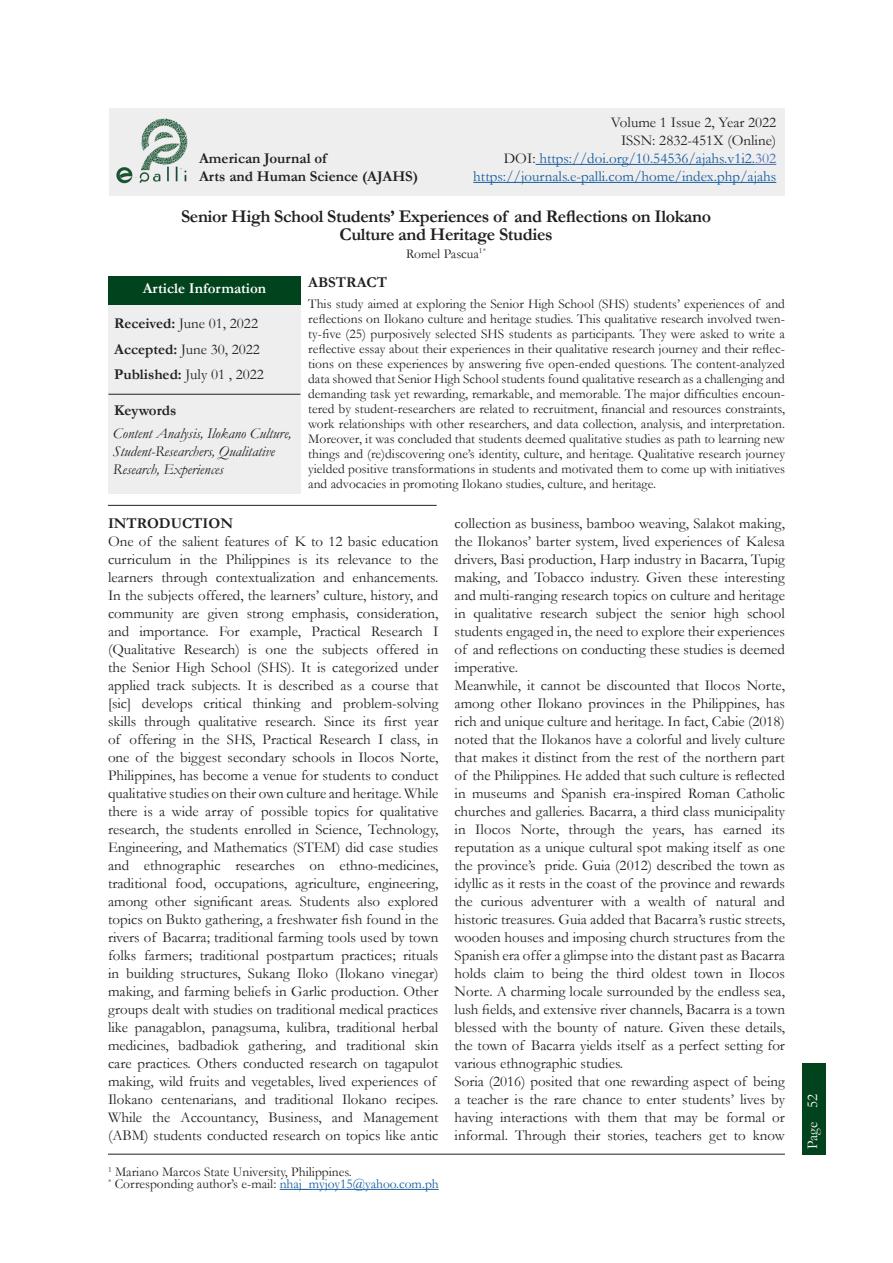
<style>
.page{position:relative;width:893px;height:1263px;background:#fff}
.page>*{position:absolute;margin:0;border:0;box-sizing:border-box;transform-origin:0 0}
.Article_Title{font:700 18px "Garamond";letter-spacing:-.02em;color:#231f20}
.Article_Body{font:15px/18px "Garamond";color:#231f20;text-align:justify}
.Title_Page_Doi{font:15px "Garamond";color:#175d9e}
.Keywords{font:italic 15px/18px "Garamond";color:#231f20}
.Article_Information{font:15px "Garamond";color:#231f20}
.Journal_Title{font:700 15px "Garamond";color:#231f20}
.Title_Page_Doi-2{font:15px "Garamond";color:#231f20}
.Article_Information-2{font:700 15px "Garamond";color:#fff}
.Inside_Title{font:700 15px "Garamond";color:#231f20}
.t1{font:15px "Garamond";color:#fff}
.Abstract_Body{font:13.5px/15px "Garamond";color:#231f20;text-align:justify}
.Authors_Footer{font:13.5px "Garamond";color:#231f20}
.Authors_Name{font:13.5px "Garamond";color:#231f20}
.s1{color:#231f20}
.s2{color:#4e6bb3}
.s3{font-weight:700}
.s4{color:#175d9e}
</style>
<div class="page">
<div style="left:802px;top:1063px;width:24px;height:91px;background:#00431c"></div>
<div style="left:109px;top:108px;width:675px;height:88px;background:#eeeeef"></div>
<hr style="left:536px;top:164px;width:219px;height:1px;background:#175d9e">
<svg style="left:755px;top:164px;width:21px;height:1px"></svg>
<hr style="left:473px;top:182px;width:303px;height:1px;background:#175d9e">
<img style="left:116px;top:118px;width:72px;height:66px">
<div style="left:108px;top:276px;width:193px;height:218px;background:#eeeeef"></div>
<div style="left:108px;top:276px;width:193px;height:29px;background:#00431c"></div>
<hr style="left:108px;top:394px;width:192px;height:1px;background:#231f20">
<hr style="left:108px;top:505px;width:329px;height:1px;background:#231f20">
<hr style="left:280px;top:1189px;width:159px;height:1px;background:#175d9e">
<hr style="left:108px;top:1154px;width:677px;height:1px;background:#231f20">
<p class="Title_Page_Doi-2" style="left:611px;top:112px;width:167px">Volume 1 Issue 2, Year 2022</p>
<p class="Title_Page_Doi-2" style="left:621px;top:130px;width:157px">ISSN: 2832-451X (Online)</p>
<p class="Title_Page_Doi" style="left:504px;top:148px;width:274px"><span class="s1">DOI:</span> https://doi.org/10.54536/ajahs.v1i2.<span class="s2">302</span></p>
<p class="Title_Page_Doi" style="left:473px;top:166px;width:304px">https://journals.e-palli.com/home/index.php/ajahs</p>
<p class="Journal_Title" style="left:199px;top:148px;width:129px">American Journal of</p>
<p class="Journal_Title" style="left:199px;top:166px;width:221px">Arts and Human Science (AJAHS)</p>
<p class="Article_Title" style="left:181px;top:204px;width:531px">Senior High School Students’ Experiences of and Reflections on Ilokano</p>
<p class="Article_Title" style="left:340px;top:222px;width:215px">Culture and Heritage Studies</p>
<p class="Authors_Name" style="left:406px;top:244px;width:81px">Romel Pascua<sup>1*</sup></p>
<p class="Article_Information-2" style="left:143px;top:278px;width:125px">Article Information</p>
<p class="Article_Information" style="left:114px;top:314px;width:145px"><span class="s3">Received:</span> June 01, 2022</p>
<p class="Article_Information" style="left:114px;top:339px;width:147px"><span class="s3">Accepted:</span> June 30, 2022</p>
<p class="Article_Information" style="left:114px;top:365px;width:151px"><span class="s3">Published:</span> July 01 , 2022</p>
<p class="Journal_Title" style="left:114px;top:400px;width:64px">Keywords</p>
<p class="Keywords" style="left:113px;top:424px;width:180px">Content Analysis, Ilokano Culture,<br>Student-Researchers, Qualitative<br>Research, Experiences</p>
<p class="Journal_Title" style="left:308px;top:272px;width:80px">ABSTRACT</p>
<p class="Abstract_Body" style="left:308px;top:296px;width:478px">This study aimed at exploring the Senior High School (SHS) students’ experiences of and reflections on Ilokano culture and heritage studies. This qualitative research involved twen&shy;ty-five (25) purposively selected SHS students as participants. They were asked to write a reflective essay about their experiences in their qualitative research journey and their reflec&shy;tions on these experiences by answering five open-ended questions. The content-analyzed data showed that Senior High School students found qualitative research as a challenging and demanding task yet rewarding, remarkable, and memorable. The major difficulties encoun&shy;tered by student-researchers are related to recruitment, financial and resources constraints, work relationships with other researchers, and data collection, analysis, and interpretation.<br>Moreover, it was concluded that students deemed qualitative studies as path to learning new things and (re)discovering one’s identity, culture, and heritage. Qualitative research journey yielded positive transformations in students and motivated them to come up with initiatives and advocacies in promoting Ilokano studies, culture, and heritage.</p>
<p class="Inside_Title" style="left:108px;top:513px;width:127px">INTRODUCTION</p>
<p class="Article_Body" style="left:108px;top:531px;width:332px;text-align:left">One of the salient features of K to 12 basic education curriculum in the Philippines is its relevance to the learners through contextualization and enhancements.<br>In the subjects offered, the learners’ culture, history, and community are given strong emphasis, consideration, and importance. For example, Practical Research I (Qualitative Research) is one the subjects offered in the Senior High School (SHS). It is categorized under applied track subjects. It is described as a course that [sic] develops critical thinking and problem-solving skills through qualitative research. Since its first year of offering in the SHS, Practical Research I class, in one of the biggest secondary schools in Ilocos Norte, Philippines, has become a venue for students to conduct qualitative studies on their own culture and heritage. While there is a wide array of possible topics for qualitative research, the students enrolled in Science, Technology, Engineering, and Mathematics (STEM) did case studies and ethnographic researches on ethno-medicines, traditional food, occupations, agriculture, engineering, among other significant areas. Students also explored topics on Bukto gathering, a freshwater fish found in the rivers of Bacarra; traditional farming tools used by town folks farmers; traditional postpartum practices; rituals in building structures, Sukang Iloko (Ilokano vinegar) making, and farming beliefs in Garlic production. Other groups dealt with studies on traditional medical practices like panagablon, panagsuma, kulibra, traditional herbal medicines, badbadiok gathering, and traditional skin care practices. Others conducted research on tagapulot making, wild fruits and vegetables, lived experiences of Ilokano centenarians, and traditional Ilokano recipes.<br>While the Accountancy, Business, and Management (ABM) students conducted research on topics like antic</p>
<p class="Authors_Footer" style="left:108px;top:1163px;width:245px"><sup>1</sup> Mariano Marcos State University, Philippines.</p>
<p class="Authors_Footer" style="left:108px;top:1175px;width:332px"><sup>*</sup> Corresponding author’s e-mail: <span class="s4">nhaj_myjoy15@yahoo.com.ph</span></p>
<p class="Article_Body" style="left:455px;top:513px;width:332px">collection as business, bamboo weaving, Salakot making, the Ilokanos’ barter system, lived experiences of Kalesa drivers, Basi production, Harp industry in Bacarra, Tupig making, and Tobacco industry. Given these interesting and multi-ranging research topics on culture and heritage in qualitative research subject the senior high school students engaged in, the need to explore their experiences of and reflections on conducting these studies is deemed imperative.</p>
<p class="Article_Body" style="left:455px;top:675px;width:332px">Meanwhile, it cannot be discounted that Ilocos Norte, among other Ilokano provinces in the Philippines, has rich and unique culture and heritage. In fact, Cabie (2018) noted that the Ilokanos have a colorful and lively culture that makes it distinct from the rest of the northern part of the Philippines. He added that such culture is reflected in museums and Spanish era-inspired Roman Catholic churches and galleries. Bacarra, a third class municipality in Ilocos Norte, through the years, has earned its reputation as a unique cultural spot making itself as one the province’s pride. Guia (2012) described the town as idyllic as it rests in the coast of the province and rewards the curious adventurer with a wealth of natural and historic treasures. Guia added that Bacarra’s rustic streets, wooden houses and imposing church structures from the Spanish era offer a glimpse into the distant past as Bacarra holds claim to being the third oldest town in Ilocos Norte. A charming locale surrounded by the endless sea, lush fields, and extensive river channels, Bacarra is a town blessed with the bounty of nature. Given these details, the town of Bacarra yields itself as a perfect setting for various ethnographic studies.</p>
<p class="Article_Body" style="left:455px;top:1071px;width:332px">Soria (2016) posited that one rewarding aspect of being a teacher is the rare chance to enter students’ lives by having interactions with them that may be formal or informal. Through their stories, teachers get to know</p>
<p class="t1" style="left:802px;top:1149px;width:57px;rotate:-90deg">Page 52</p>
</div>
